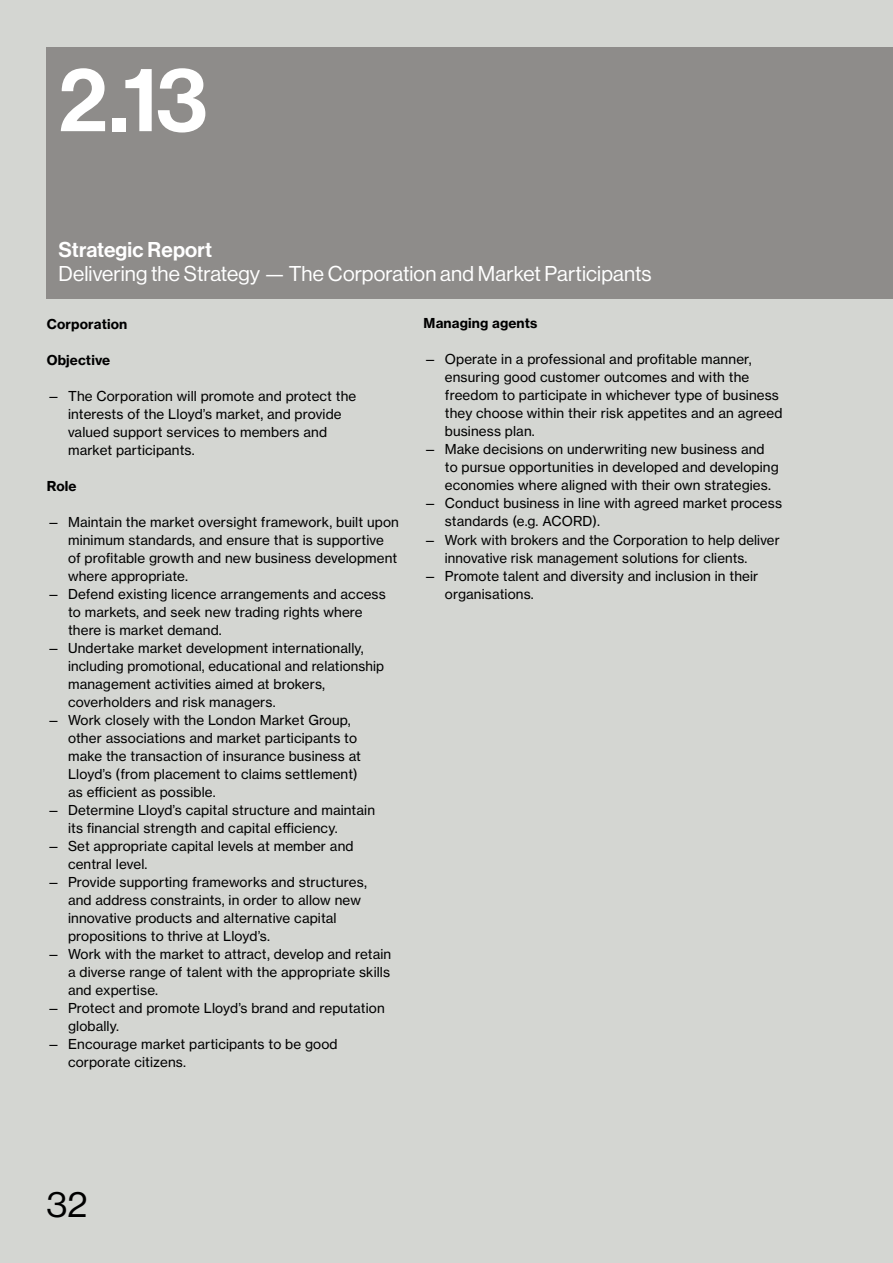
<style>
.page{position:relative;width:893px;height:1263px;background:#d4d6d2}
.page>*{position:absolute;margin:0;border:0;box-sizing:border-box;transform-origin:0 0}
.t1{font:90px "N Haas Grotesk DS Std 65 Md";color:#fff}
.t2{font:36px "N Haas Grotesk DS Std 55 Rg";color:#000}
.t3{font:21px "N Haas Grotesk DS Std 55 Rg";letter-spacing:.005em;color:#fff}
.t4{font:21px "N Haas Grotesk DS Std 65 Md";letter-spacing:.01em;color:#fff}
.t5{font:13.5px/18px "N Haas Grotesk TX Std 55 Rg";letter-spacing:.01em;color:#000}
.t6{font:13.5px "N Haas Grotesk TX Std 75 Bd";letter-spacing:.01em;color:#000}
</style>
<div class="page">
<div style="left:47px;top:47px;width:846px;height:251px;background:#8e8c8a"></div>
<h1 class="t1" style="left:58px;top:47px;width:151px">2.13</h1>
<h3 class="t4" style="left:58px;top:237px;width:155px">Strategic Report</h3>
<h3 class="t3" style="left:58px;top:261px;width:594px">Delivering the Strategy — The Corporation and Market Participants</h3>
<p class="t6" style="left:47px;top:315px;width:82px">Corporation</p>
<p class="t6" style="left:47px;top:351px;width:65px">Objective</p>
<p class="t5" style="left:68px;top:387px;width:290px;text-indent:-21px">— The Corporation will promote and protect the interests of the Lloyd’s market, and provide valued support services to members and market participants.</p>
<p class="t6" style="left:47px;top:477px;width:31px">Role</p>
<p class="t5" style="left:68px;top:513px;width:332px;text-indent:-21px">— Maintain the market oversight framework, built upon minimum standards, and ensure that is supportive of profitable growth and new business development where appropriate.</p>
<p class="t5" style="left:68px;top:585px;width:319px;text-indent:-21px">— Defend existing licence arrangements and access to markets, and seek new trading rights where there is market demand.</p>
<p class="t5" style="left:68px;top:639px;width:318px;text-indent:-21px">— Undertake market development internationally, including promotional, educational and relationship management activities aimed at brokers, coverholders and risk managers.</p>
<p class="t5" style="left:68px;top:711px;width:295px;text-indent:-21px">— Work closely with the London Market Group, other associations and market participants to make the transaction of insurance business at Lloyd’s (from placement to claims settlement) as efficient as possible.</p>
<p class="t5" style="left:68px;top:801px;width:308px;text-indent:-21px">— Determine Lloyd’s capital structure and maintain its financial strength and capital efficiency.</p>
<p class="t5" style="left:68px;top:837px;width:287px;text-indent:-21px">— Set appropriate capital levels at member and central level.</p>
<p class="t5" style="left:68px;top:873px;width:300px;text-indent:-21px">— Provide supporting frameworks and structures, and address constraints, in order to allow new innovative products and alternative capital propositions to thrive at Lloyd’s.</p>
<p class="t5" style="left:68px;top:944px;width:325px;text-align:justify;text-indent:-21px">— Work with the market to attract, develop and retain a diverse range of talent with the appropriate skills and expertise.</p>
<p class="t5" style="left:68px;top:998px;width:318px;text-indent:-21px">— Protect and promote Lloyd’s brand and reputation globally.</p>
<p class="t5" style="left:68px;top:1034px;width:271px;text-indent:-21px">— Encourage market participants to be good corporate citizens.</p>
<p class="t6" style="left:424px;top:315px;width:115px">Managing agents</p>
<p class="t5" style="left:445px;top:350px;width:339px;text-indent:-21px">— Operate in a professional and profitable manner, ensuring good customer outcomes and with the freedom to participate in whichever type of business they choose within their risk appetites and an agreed business plan.</p>
<p class="t5" style="left:445px;top:440px;width:335px;text-indent:-21px">— Make decisions on underwriting new business and to pursue opportunities in developed and developing economies where aligned with their own strategies.</p>
<p class="t5" style="left:445px;top:494px;width:339px;text-indent:-21px">— Conduct business in line with agreed market process standards (e.g. ACORD).</p>
<p class="t5" style="left:445px;top:531px;width:336px;text-indent:-21px">— Work with brokers and the Corporation to help deliver innovative risk management solutions for clients.</p>
<p class="t5" style="left:445px;top:567px;width:315px;text-indent:-21px">— Promote talent and diversity and inclusion in their organisations.</p>
<h2 class="t2" style="left:47px;top:1184px;width:42px">32</h2>
</div>
